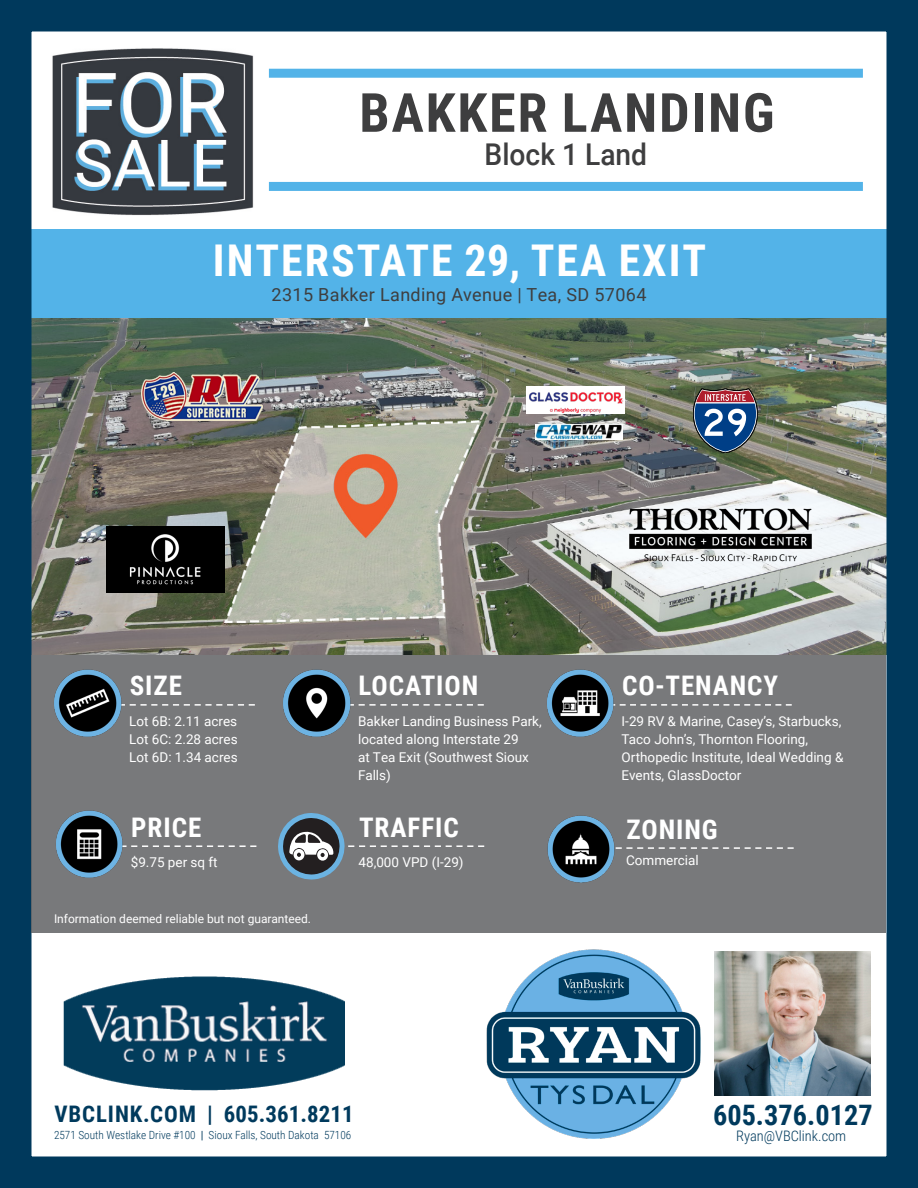
<style>
.page{position:relative;width:918px;height:1188px;background:#fff}
.page>*{position:absolute;margin:0;border:0;box-sizing:border-box;transform-origin:0 0}
.t1{font:700 54px "Roboto Condensed";letter-spacing:.035em;color:#3e3e3f}
.t2{font:700 43.8px "Roboto Condensed";letter-spacing:.045em;color:#fff}
.t3{font:500 30px "Roboto";color:#3e3e3f;scale:.94 1}
.t4{font:700 28.2px "Roboto Condensed";color:#003a5d}
.t5{font:700 27px "Roboto Condensed";letter-spacing:.035em;color:#fff}
.t6{font:700 22.8px "Roboto Condensed";letter-spacing:.04em;color:#003a5d}
.t7{font:18px "Roboto";letter-spacing:.02em;color:#3e3e3f}
.t8{font:300 14.4px "Roboto Condensed";color:#003a5d}
.t9{font:13.5px/18px "Roboto";color:#fff}
.t10{font:12px "Roboto";color:#fff}
.t11{font:300 11.25px "Roboto Condensed";color:#003a5d}
.s1{font-family:"Roboto";font-weight:400}
</style>
<div class="page">
<img style="left:33px;top:317px;width:852px;height:338px">
<div style="left:21px;top:229px;width:876px;height:88px;background:#53b3e8"></div>
<div style="left:0;top:0;width:918px;height:1188px;border:32px solid #00395c"></div>
<img style="left:536px;top:424px;width:87px;height:16px">
<svg style="left:0;top:0;width:918px;height:1px"></svg>
<div style="left:32px;top:655px;width:854px;height:278px;background:#78797b"></div>
<svg style="left:619px;top:704px;width:173px;height:2px"></svg>
<img style="left:547px;top:669px;width:69px;height:68px">
<img style="left:63px;top:976px;width:282px;height:115px">
<svg style="left:124px;top:704px;width:131px;height:2px"></svg>
<img style="left:54px;top:669px;width:70px;height:68px">
<svg style="left:353px;top:704px;width:131px;height:2px"></svg>
<img style="left:283px;top:669px;width:70px;height:68px">
<svg style="left:125px;top:845px;width:131px;height:2px"></svg>
<img style="left:56px;top:810px;width:69px;height:68px">
<img style="left:486px;top:950px;width:214px;height:189px">
<svg style="left:278px;top:813px;width:206px;height:67px"></svg>
<svg style="left:626px;top:847px;width:168px;height:2px"></svg>
<img style="left:714px;top:951px;width:156px;height:145px">
<img style="left:547px;top:815px;width:75px;height:68px">
<img style="left:141px;top:373px;width:122px;height:48px">
<div style="left:520px;top:383px;width:112px;height:38px;background:#fff;opacity:.93"></div>
<img style="left:530px;top:386px;width:93px;height:27px">
<img style="left:107px;top:526px;width:117px;height:66px">
<div style="left:620px;top:499px;width:201px;height:71px;background:#fff;opacity:.8"></div>
<img style="left:628px;top:486px;width:193px;height:81px">
<div style="left:269px;top:69px;width:594px;height:9px;background:#53b3e8"></div>
<div style="left:269px;top:182px;width:594px;height:9px;background:#53b3e8"></div>
<img style="left:52px;top:48px;width:202px;height:167px">
<svg style="left:693px;top:389px;width:64px;height:64px;background:#5b6886"></svg>
<p class="t1" style="left:359px;top:75px;width:417px">BAKKER LANDING</p>
<p class="t3" style="left:485px;top:133px;width:174px">Block 1 Land</p>
<p class="t2" style="left:213px;top:230px;width:495px">INTERSTATE 29, TEA EXIT</p>
<p class="t7" style="left:272px;top:282px;width:376px">2315 Bakker Landing Avenue | Tea, SD 57064</p>
<p class="t5" style="left:130px;top:667px;width:54px">SIZE</p>
<p class="t9" style="left:129px;top:711px;width:110px">Lot 6B: 2.11 acres</p>
<p class="t9" style="left:129px;top:729px;width:110px">Lot 6C: 2.28 acres</p>
<p class="t9" style="left:129px;top:747px;width:110px">Lot 6D: 1.34 acres</p>
<p class="t5" style="left:131px;top:808px;width:72px">PRICE</p>
<p class="t9" style="left:131px;top:853px;width:88px">$9.75 per sq ft</p>
<p class="t10" style="left:54px;top:910px;width:259px">Information deemed reliable but not guaranteed.</p>
<p class="t5" style="left:359px;top:667px;width:121px">LOCATION</p>
<p class="t9" style="left:358px;top:711px;width:185px">Bakker Landing Business Park, located along Interstate 29<br>at Tea Exit (Southwest Sioux<br>Falls)</p>
<p class="t5" style="left:359px;top:808px;width:101px">TRAFFIC</p>
<p class="t9" style="left:359px;top:853px;width:107px">48,000 VPD (I-29)</p>
<p class="t6" style="left:54px;top:1098px;width:301px">VBCLINK.COM | 605.361.8211</p>
<p class="t11" style="left:54px;top:1127px;width:299px">2571 South Westlake Drive #100 <span class="s1">|</span> Sioux Falls, South Dakota 57106</p>
<p class="t5" style="left:622px;top:667px;width:158px">CO-TENANCY</p>
<p class="t9" style="left:622px;top:711px;width:223px">I-29 RV &amp; Marine, Casey’s, Starbucks,<br>Taco John’s, Thornton Flooring,<br>Orthopedic Institute, Ideal Wedding &amp;<br>Events, GlassDoctor</p>
<p class="t5" style="left:627px;top:810px;width:93px">ZONING</p>
<p class="t9" style="left:626px;top:850px;width:74px">Commercial</p>
<p class="t4" style="left:713px;top:1095px;width:161px">605.376.0127</p>
<p class="t8" style="left:736px;top:1126px;width:112px">Ryan@VBClink.com</p>
</div>
